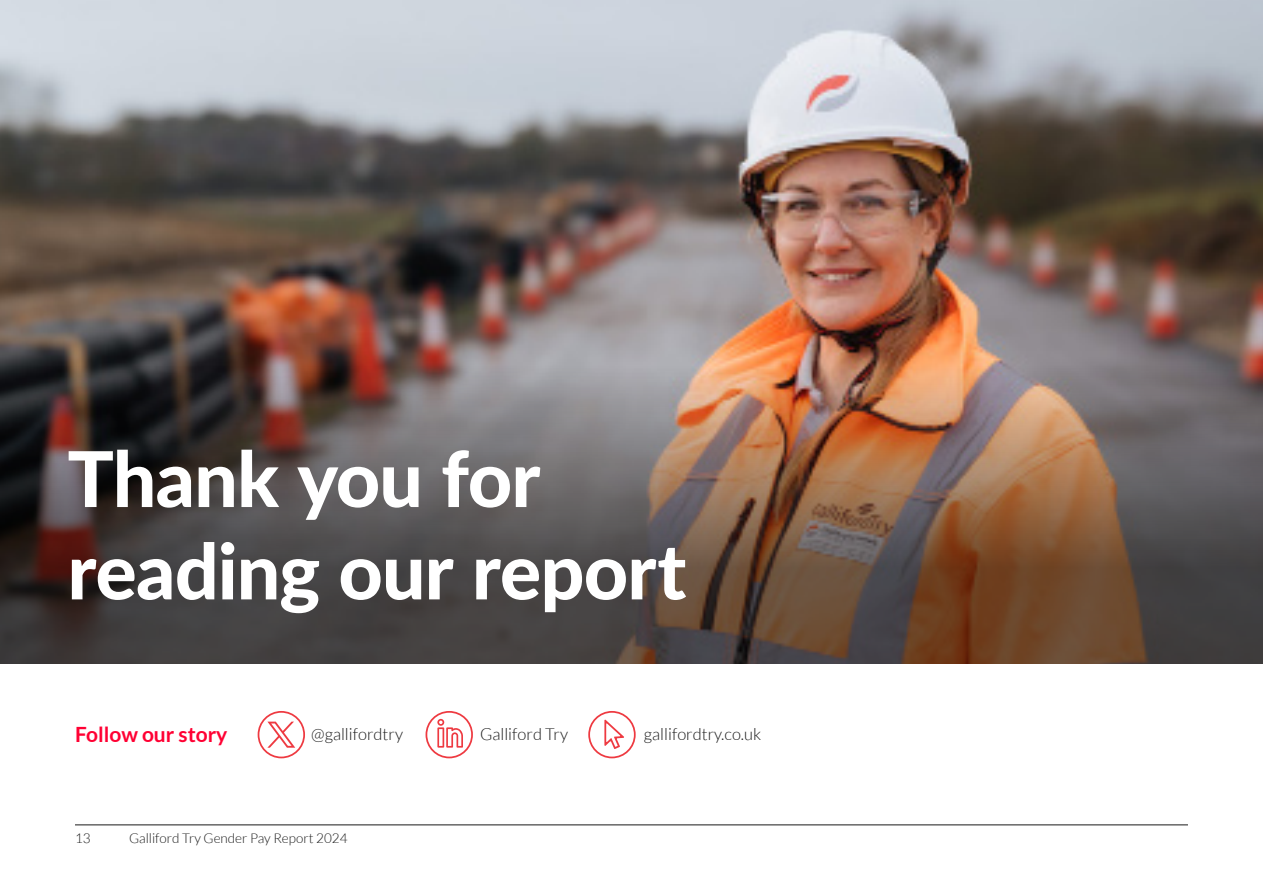
<style>
.page{position:relative;width:1263px;height:893px;background:#fff}
.page>*{position:absolute;margin:0;border:0;box-sizing:border-box;transform-origin:0 0}
.Section_titles{font:800 76.95px/92.4px "Lato";letter-spacing:-.01em;color:#fff}
.Sub_sub_section_titles{font:700 21px "Lato";color:#f03}
.Main_text{font:300 16.5px "Lato";color:#1a1a1a}
.Main_text-2{font:300 13.5px "Lato";color:#1a1a1a}
</style>
<div class="page">
<img style="left:0;top:0;width:1263px;height:280px">
<hr style="left:75px;top:825px;width:1113px;height:1px;background:#1a1a1a">
<img style="left:0;top:280px;width:1263px;height:383px">
<div style="left:258px;top:711px;width:47px;height:47px;border:2px solid #ee3a41;border-radius:50%"></div>
<svg style="left:267px;top:722px;width:28px;height:26px"></svg>
<svg style="left:437px;top:719px;width:26px;height:29px"></svg>
<div style="left:425px;top:711px;width:48px;height:47px;border:2px solid #ee3a41;border-radius:50%"></div>
<svg style="left:604px;top:719px;width:20px;height:30px"></svg>
<div style="left:588px;top:711px;width:48px;height:47px;border:2px solid #ee3a41;border-radius:50%"></div>
<p class="Section_titles" style="left:67px;top:429px;width:620px">Thank you for reading our report</p>
<p class="Sub_sub_section_titles" style="left:75px;top:722px;width:154px">Follow our story</p>
<p class="Main_text" style="left:311px;top:726px;width:93px">@gallifordtry</p>
<p class="Main_text" style="left:480px;top:726px;width:90px">Galliford Try</p>
<p class="Main_text" style="left:644px;top:726px;width:119px">gallifordtry.co.uk</p>
<p class="Main_text-2" style="left:75px;top:831px;width:17px">13</p>
<p class="Main_text-2" style="left:129px;top:831px;width:220px">Galliford Try Gender Pay Report 2024</p>
</div>
